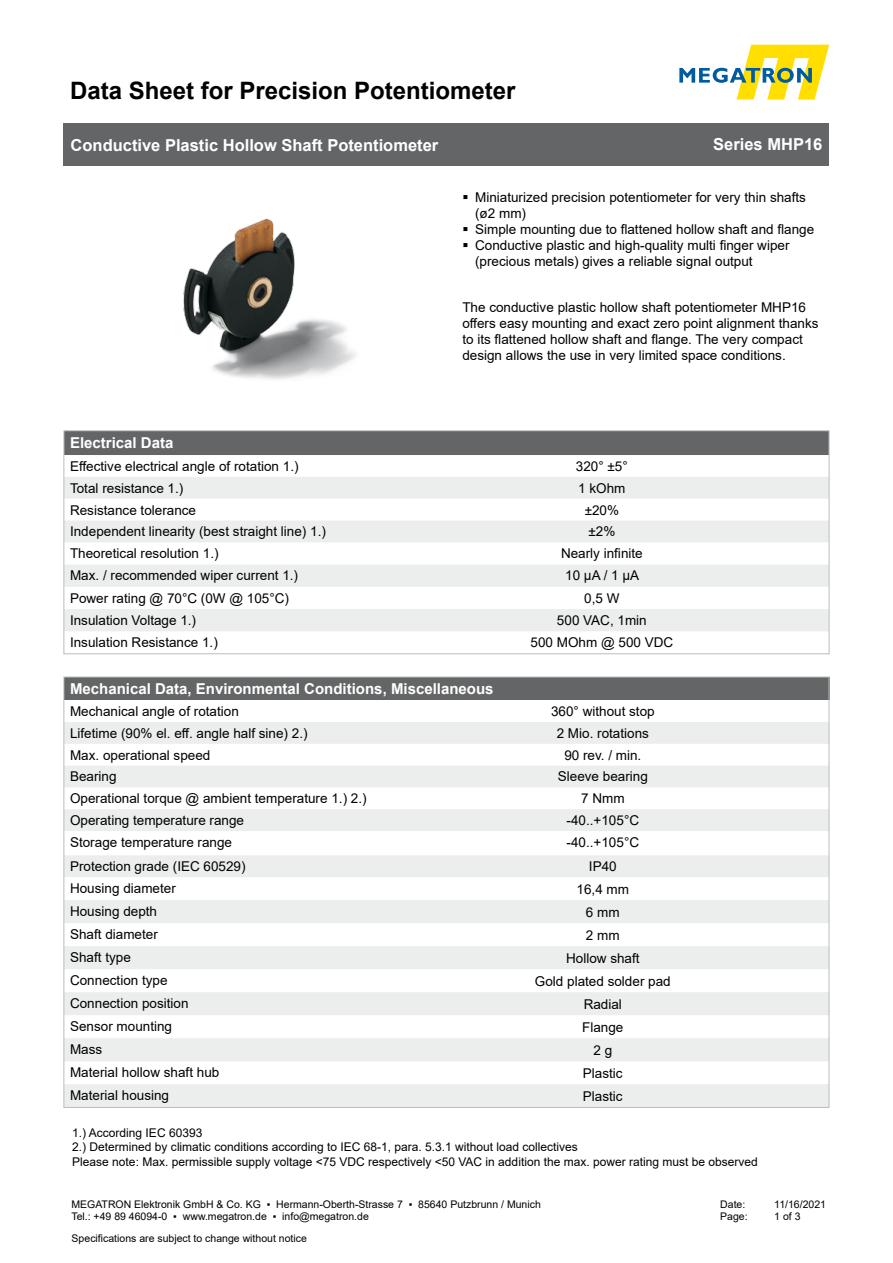
<style>
.page{position:relative;width:893px;height:1263px;background:#fff}
.page>*{position:absolute;margin:0;border:0;box-sizing:border-box;transform-origin:0 0}
.t1{font:700 24px "Arial";color:#000}
.t2{font:700 16.5px "Arial";color:#fff}
.t3{font:700 15px "Arial";color:#fff}
.t4{font:13.5px/16.2px "Arial";color:#000}
.t5{font:12px/14.4px "Arial";color:#000}
.t6{font:10.5px "Arial";color:#000}
</style>
<div class="page">
<svg style="left:679px;top:45px;width:150px;height:55px"></svg>
<div style="left:64px;top:123px;width:765px;height:43px;background:#646567"></div>
<div style="left:66px;top:433px;width:761px;height:22px;background:#646567"></div>
<svg style="left:66px;top:477px;width:761px;height:154px;fill:#eceded"></svg>
<div style="left:64px;top:677px;width:765px;height:23px;background:#646567"></div>
<svg style="left:66px;top:722px;width:761px;height:384px;fill:#eceded"></svg>
<img style="left:63px;top:151px;width:369px;height:289px">
<h1 class="t1" style="left:70px;top:73px;width:447px">Data Sheet for Precision Potentiometer</h1>
<p class="t2" style="left:71px;top:133px;width:369px">Conductive Plastic Hollow Shaft Potentiometer</p>
<p class="t2" style="left:713px;top:133px;width:111px">Series MHP16</p>
<p class="t4" style="left:475px;top:189px;width:332px">Miniaturized precision potentiometer for very thin shafts (ø2 mm)</p>
<p class="t4" style="left:475px;top:221px;width:341px">Simple mounting due to flattened hollow shaft and flange</p>
<p class="t4" style="left:475px;top:237px;width:316px">Conductive plastic and high-quality multi finger wiper (precious metals) gives a reliable signal output</p>
<p class="t4" style="left:462px;top:299px;width:358px">The conductive plastic hollow shaft potentiometer MHP16 offers easy mounting and exact zero point alignment thanks to its flattened hollow shaft and flange. The very compact design allows the use in very limited space conditions.</p>
<p class="t3" style="left:70px;top:432px;width:105px">Electrical Data</p>
<p class="t4" style="left:70px;top:458px;width:230px">Effective electrical angle of rotation 1.)</p>
<p class="t4" style="left:576px;top:458px;width:53px">320° ±5°</p>
<p class="t4" style="left:70px;top:480px;width:115px">Total resistance 1.)</p>
<p class="t4" style="left:578px;top:480px;width:49px">1 kOhm</p>
<p class="t4" style="left:70px;top:502px;width:128px">Resistance tolerance</p>
<p class="t4" style="left:585px;top:502px;width:36px">±20%</p>
<p class="t4" style="left:70px;top:523px;width:257px">Independent linearity (best straight line) 1.)</p>
<p class="t4" style="left:588px;top:523px;width:28px">±2%</p>
<p class="t4" style="left:70px;top:545px;width:150px">Theoretical resolution 1.)</p>
<p class="t4" style="left:561px;top:545px;width:83px">Nearly infinite</p>
<p class="t4" style="left:70px;top:567px;width:230px">Max. / recommended wiper current 1.)</p>
<p class="t4" style="left:565px;top:567px;width:76px">10 µA / 1 µA</p>
<p class="t4" style="left:70px;top:590px;width:221px">Power rating @ 70°C (0W @ 105°C)</p>
<p class="t4" style="left:584px;top:590px;width:37px">0,5 W</p>
<p class="t4" style="left:70px;top:612px;width:128px">Insulation Voltage 1.)</p>
<p class="t4" style="left:557px;top:612px;width:91px">500 VAC, 1min</p>
<p class="t4" style="left:70px;top:634px;width:149px">Insulation Resistance 1.)</p>
<p class="t4" style="left:530px;top:634px;width:144px">500 MOhm @ 500 VDC</p>
<p class="t3" style="left:70px;top:678px;width:425px">Mechanical Data, Environmental Conditions, Miscellaneous</p>
<p class="t4" style="left:70px;top:703px;width:170px">Mechanical angle of rotation</p>
<p class="t4" style="left:551px;top:703px;width:105px">360° without stop</p>
<p class="t4" style="left:70px;top:725px;width:239px">Lifetime (90% el. eff. angle half sine) 2.)</p>
<p class="t4" style="left:557px;top:725px;width:94px">2 Mio. rotations</p>
<p class="t4" style="left:70px;top:747px;width:142px">Max. operational speed</p>
<p class="t4" style="left:564px;top:747px;width:79px">90 rev. / min.</p>
<p class="t4" style="left:70px;top:768px;width:48px">Bearing</p>
<p class="t4" style="left:558px;top:768px;width:92px">Sleeve bearing</p>
<p class="t4" style="left:70px;top:790px;width:298px">Operational torque @ ambient temperature 1.) 2.)</p>
<p class="t4" style="left:581px;top:790px;width:45px">7 Nmm</p>
<p class="t4" style="left:70px;top:812px;width:176px">Operating temperature range</p>
<p class="t4" style="left:567px;top:812px;width:74px">-40..+105°C</p>
<p class="t4" style="left:70px;top:834px;width:164px">Storage temperature range</p>
<p class="t4" style="left:567px;top:834px;width:74px">-40..+105°C</p>
<p class="t4" style="left:70px;top:858px;width:177px">Protection grade (IEC 60529)</p>
<p class="t4" style="left:589px;top:858px;width:29px">IP40</p>
<p class="t4" style="left:70px;top:880px;width:107px">Housing diameter</p>
<p class="t4" style="left:577px;top:881px;width:54px">16,4 mm</p>
<p class="t4" style="left:70px;top:903px;width:89px">Housing depth</p>
<p class="t4" style="left:586px;top:904px;width:35px">6 mm</p>
<p class="t4" style="left:70px;top:926px;width:89px">Shaft diameter</p>
<p class="t4" style="left:586px;top:927px;width:35px">2 mm</p>
<p class="t4" style="left:70px;top:949px;width:62px">Shaft type</p>
<p class="t4" style="left:566px;top:950px;width:75px">Hollow shaft</p>
<p class="t4" style="left:70px;top:972px;width:99px">Connection type</p>
<p class="t4" style="left:535px;top:973px;width:137px">Gold plated solder pad</p>
<p class="t4" style="left:70px;top:995px;width:120px">Connection position</p>
<p class="t4" style="left:584px;top:996px;width:40px">Radial</p>
<p class="t4" style="left:70px;top:1018px;width:104px">Sensor mounting</p>
<p class="t4" style="left:582px;top:1019px;width:43px">Flange</p>
<p class="t4" style="left:70px;top:1041px;width:34px">Mass</p>
<p class="t4" style="left:593px;top:1042px;width:20px">2 g</p>
<p class="t4" style="left:70px;top:1064px;width:151px">Material hollow shaft hub</p>
<p class="t4" style="left:583px;top:1065px;width:41px">Plastic</p>
<p class="t4" style="left:70px;top:1087px;width:101px">Material housing</p>
<p class="t4" style="left:583px;top:1088px;width:41px">Plastic</p>
<p class="t5" style="left:72px;top:1125px;width:132px">1.) According IEC 60393</p>
<p class="t5" style="left:72px;top:1139px;width:687px">2.) Determined by climatic conditions according to IEC 68-1, para. 5.3.1 without load collectives<br>Please note: Max. permissible supply voltage &lt;75 VDC respectively &lt;50 VAC in addition the max. power rating must be observed</p>
<p class="t6" style="left:71px;top:1197px;width:471px">MEGATRON Elektronik GmbH &amp; Co. KG ▪ Hermann-Oberth-Strasse 7 ▪ 85640 Putzbrunn / Munich</p>
<p class="t6" style="left:71px;top:1209px;width:299px">Tel.: +49 89 46094-0 ▪ www.megatron.de ▪ info@megatron.de</p>
<p class="t6" style="left:72px;top:1231px;width:237px">Specifications are subject to change without notice</p>
<p class="t6" style="left:720px;top:1197px;width:27px">Date:</p>
<p class="t6" style="left:774px;top:1197px;width:53px">11/16/2021</p>
<p class="t6" style="left:720px;top:1209px;width:29px">Page:</p>
<p class="t6" style="left:774px;top:1209px;width:28px">1 of 3</p>
</div>
